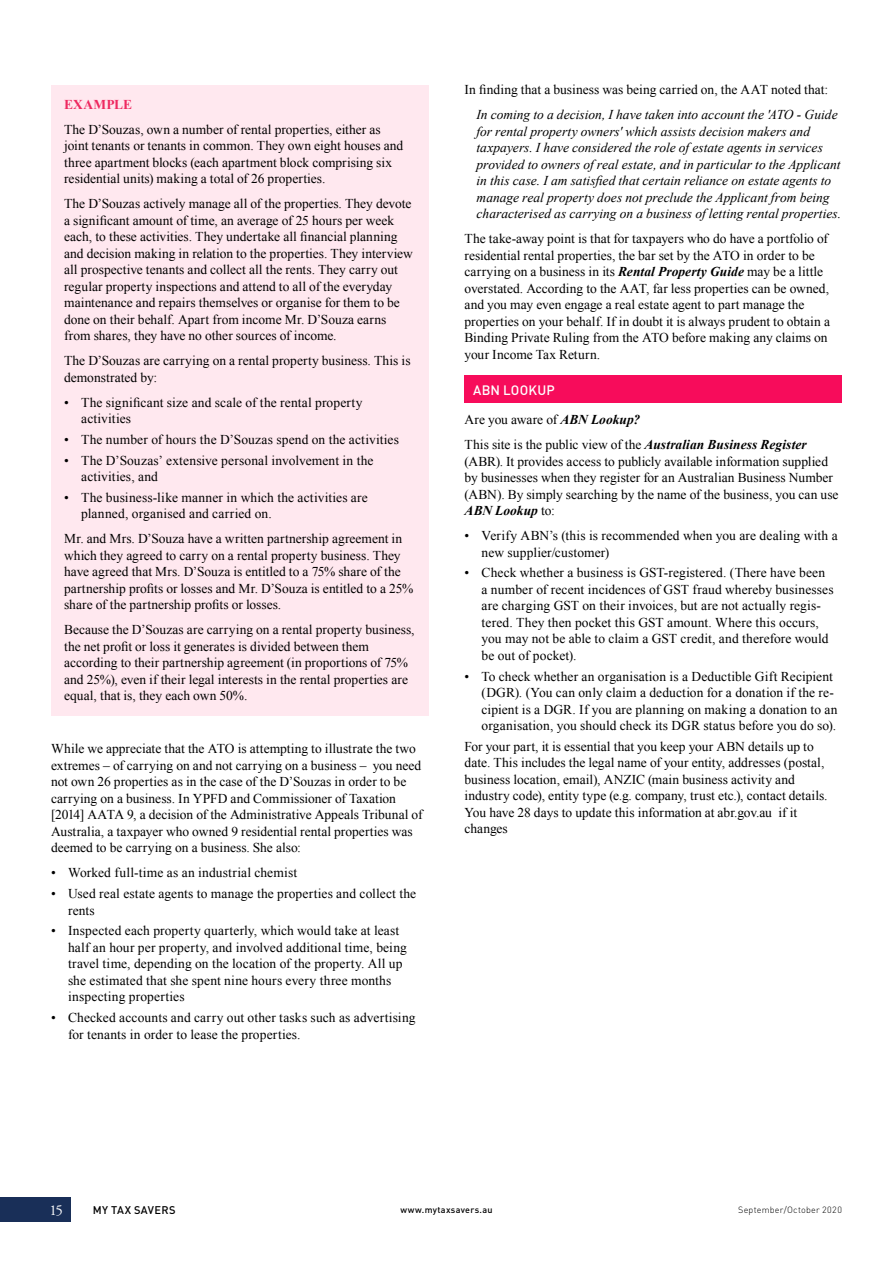
<style>
.page{position:relative;width:893px;height:1263px;background:#fff}
.page>*{position:absolute;margin:0;border:0;box-sizing:border-box;transform-origin:0 0}
.t1{font:15px "Adobe Garamond Pro";color:#fff}
.t2{font:13.5px/16.5px "Times New Roman";letter-spacing:.005em;color:#000}
.t3{font:italic 13.5px/16.5px "Times New Roman";color:#000}
.t4{font:500 13.5px "DIN Pro";letter-spacing:.015em;color:#fff}
.t5{font:700 13.5px "Times New Roman";letter-spacing:.01em;color:#ee2960}
.t6{font:500 10.95px "DIN Pro";letter-spacing:.045em;color:#000}
.t7{font:300 9px "DIN Pro";letter-spacing:.03em;color:#000}
.t8{font:500 9px "DIN Pro";letter-spacing:.035em;color:#000}
.s1{font-weight:700;font-style:italic}
</style>
<div class="page">
<div style="left:465px;top:376px;width:377px;height:27px;background:#f70c5b"></div>
<div style="left:51px;top:85px;width:377px;height:630px;background:#ffe8ef"></div>
<div style="left:0;top:1197px;width:71px;height:25px;background:#192f58"></div>
<p class="t5" style="left:64px;top:95px;width:70px">EXAMPLE</p>
<p class="t2" style="left:64px;top:121px;width:341px">The D’Souzas, own a number of rental properties, either as joint tenants or tenants in common. They own eight houses and three apartment blocks (each apartment block comprising six residential units) making a total of 26 properties.</p>
<p class="t2" style="left:64px;top:195px;width:350px">The D’Souzas actively manage all of the properties. They devote a significant amount of time, an average of 25 hours per week each, to these activities. They undertake all financial planning and decision making in relation to the properties. They interview all prospective tenants and collect all the rents. They carry out regular property inspections and attend to all of the everyday maintenance and repairs themselves or organise for them to be done on their behalf. Apart from income Mr. D’Souza earns from shares, they have no other sources of income.</p>
<p class="t2" style="left:64px;top:352px;width:348px">The D’Souzas are carrying on a rental property business. This is demonstrated by:</p>
<p class="t2" style="left:81px;top:394px;width:283px;text-indent:-17px">• The significant size and scale of the rental property activities</p>
<p class="t2" style="left:64px;top:431px;width:336px">• The number of hours the D’Souzas spend on the activities</p>
<p class="t2" style="left:81px;top:452px;width:294px;text-indent:-17px">• The D’Souzas’ extensive personal involvement in the activities, and</p>
<p class="t2" style="left:81px;top:489px;width:288px;text-indent:-17px">• The business-like manner in which the activities are planned, organised and carried on.</p>
<p class="t2" style="left:64px;top:530px;width:351px">Mr. and Mrs. D’Souza have a written partnership agreement in which they agreed to carry on a rental property business. They have agreed that Mrs. D’Souza is entitled to a 75% share of the partnership profits or losses and Mr. D’Souza is entitled to a 25% share of the partnership profits or losses.</p>
<p class="t2" style="left:64px;top:621px;width:352px">Because the D’Souzas are carrying on a rental property business, the net profit or loss it generates is divided between them according to their partnership agreement (in proportions of 75% and 25%), even if their legal interests in the rental properties are equal, that is, they each own 50%.</p>
<p class="t2" style="left:51px;top:740px;width:373px">While we appreciate that the ATO is attempting to illustrate the two extremes – of carrying on and not carrying on a business – you need not own 26 properties as in the case of the D’Souzas in order to be carrying on a business. In YPFD and Commissioner of Taxation [2014] AATA 9, a decision of the Administrative Appeals Tribunal of Australia, a taxpayer who owned 9 residential rental properties was deemed to be carrying on a business. She also:</p>
<p class="t2" style="left:51px;top:864px;width:248px">• Worked full-time as an industrial chemist</p>
<p class="t2" style="left:68px;top:885px;width:350px;text-indent:-17px">• Used real estate agents to manage the properties and collect the rents</p>
<p class="t2" style="left:68px;top:922px;width:340px;text-indent:-17px">• Inspected each property quarterly, which would take at least half an hour per property, and involved additional time, being travel time, depending on the location of the property. All up she estimated that she spent nine hours every three months inspecting properties</p>
<p class="t2" style="left:68px;top:1009px;width:349px;text-indent:-17px">• Checked accounts and carry out other tasks such as advertising for tenants in order to lease the properties.</p>
<p class="t2" style="left:465px;top:81px;width:365px">In finding that a business was being carried on, the AAT noted that:</p>
<p class="t3" style="left:477px;top:106px;width:366px">In coming to a decision, I have taken into account the 'ATO - Guide for rental property owners' which assists decision makers and taxpayers. I have considered the role of estate agents in services provided to owners of real estate, and in particular to the Applicant in this case. I am satisfied that certain reliance on estate agents to manage real property does not preclude the Applicant from being characterised as carrying on a business of letting rental properties.</p>
<p class="t2" style="left:465px;top:230px;width:367px">The take-away point is that for taxpayers who do have a portfolio of residential rental properties, the bar set by the ATO in order to be carrying on a business in its <span class="s1">Rental Property Guide</span> may be a little overstated. According to the AAT, far less properties can be owned, and you may even engage a real estate agent to part manage the properties on your behalf. If in doubt it is always prudent to obtain a Binding Private Ruling from the ATO before making any claims on your Income Tax Return.</p>
<p class="t4" style="left:473px;top:381px;width:83px">ABN LOOKUP</p>
<p class="t2" style="left:465px;top:407px;width:344px;line-height:25px">Are you aware of <span class="s1">ABN Lookup?<br></span>This site is the public view of the <span class="s1">Australian Business Register</span></p>
<p class="t2" style="left:465px;top:453px;width:376px">(ABR). It provides access to publicly available information supplied by businesses when they register for an Australian Business Number (ABN). By simply searching by the name of the business, you can use <span class="s1">ABN Lookup</span> to:</p>
<p class="t2" style="left:482px;top:527px;width:358px;text-indent:-17px">• Verify ABN’s (this is recommended when you are dealing with a new supplier/customer)</p>
<p class="t2" style="left:482px;top:564px;width:354px;text-indent:-17px">• Check whether a business is GST-registered. (There have been a number of recent incidences of GST fraud whereby businesses are charging GST on their invoices, but are not actually regis&shy;tered. They then pocket this GST amount. Where this occurs, you may not be able to claim a GST credit, and therefore would be out of pocket).</p>
<p class="t2" style="left:482px;top:668px;width:357px;text-indent:-17px">• To check whether an organisation is a Deductible Gift Recipient (DGR). (You can only claim a deduction for a donation if the re&shy;cipient is a DGR. If you are planning on making a donation to an organisation, you should check its DGR status before you do so).</p>
<p class="t2" style="left:465px;top:738px;width:365px">For your part, it is essential that you keep your ABN details up to date. This includes the legal name of your entity, addresses (postal, business location, email), ANZIC (main business activity and industry code), entity type (e.g. company, trust etc.), contact details.<br>You have 28 days to update this information at abr.gov.au if it changes</p>
<p class="t1" style="left:49px;top:1201px;width:15px">15</p>
<p class="t6" style="left:93px;top:1202px;width:84px">MY TAX SAVERS</p>
<p class="t8" style="left:400px;top:1203px;width:94px">www.mytaxsavers.au</p>
<p class="t7" style="left:738px;top:1203px;width:105px">September/October 2020</p>
</div>
